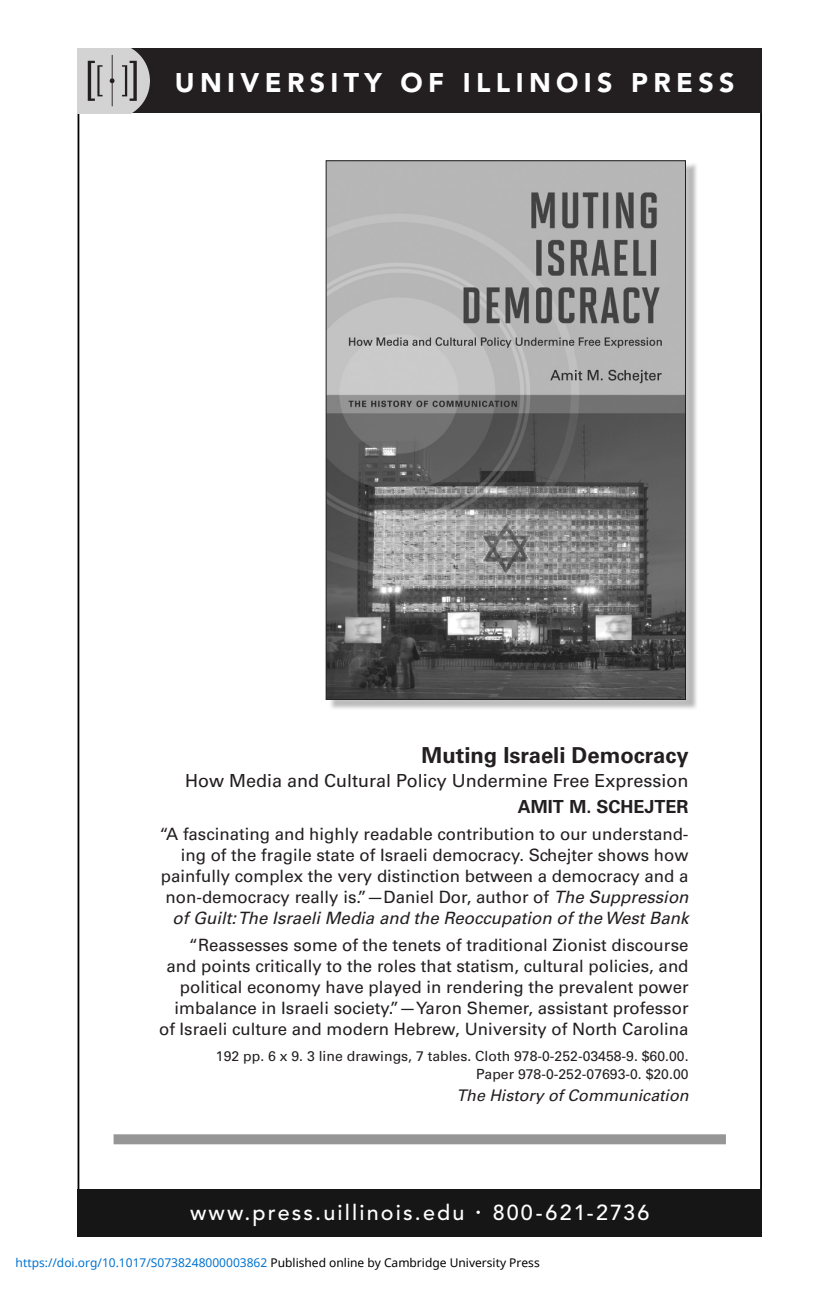
<style>
.page{position:relative;width:840px;height:1296px;background:#fff}
.page>*{position:absolute;margin:0;border:0;box-sizing:border-box;transform-origin:0 0}
.t1{font:900 26.8px "Avenir LT Std";letter-spacing:.2em;color:#fff}
.t2{font:700 22px "Univers LT Std";color:#231f20}
.t3{font:500 21.6px "Avenir LT Std";letter-spacing:.1em;color:#fff}
.t4{font:18px/26px "Univers LT Std";color:#231f20;text-align:right}
.t5{font:17px/21px "Univers LT Std";color:#231f20;text-align:right}
.t6{font:italic 16px "Univers LT Std";color:#231f20}
.t7{font:14px/18px "Univers LT Std";color:#231f20;text-align:right}
.t8{font:12px "Noto Sans";color:#0172cf}
.s1{font-weight:700}
.s2{font-style:italic}
.s3{font-size:25.6px}
.s4{color:#000}
</style>
<div class="page">
<div style="left:78px;top:1189px;width:684px;height:47px;background:#161616"></div>
<div style="left:79px;top:48px;width:682px;height:65px;background:#231f20"></div>
<img style="left:78px;top:48px;width:71px;height:65px">
<img style="left:331px;top:163px;width:366px;height:546px">
<img style="left:330px;top:163px;width:361px;height:542px">
<img style="left:328px;top:162px;width:356px;height:536px">
<div style="left:114px;top:1134px;width:612px;height:10px;background:#969696"></div>
<p class="t1" style="left:175px;top:66px;width:561px">UNIVERSITY OF ILLINOIS PRESS</p>
<p class="t2" style="left:421px;top:742px;width:268px">Muting Israeli Democracy</p>
<p class="t4" style="left:185px;top:768px;width:505px">How Media and Cultural Policy Undermine Free Expression<br><span class="s1">AMIT M. SCHEJTER</span></p>
<p class="t5" style="left:159px;top:823px;width:530px">“A fascinating and highly readable contribution to our understand&shy;ing of the fragile state of Israeli democracy. Schejter shows how painfully complex the very distinction between a democracy and a non-democracy really is.”—Daniel Dor, author of <span class="s2">The Suppression of Guilt: The Israeli Media and the Reoccupation of the West Bank</span></p>
<p class="t5" style="left:159px;top:934px;width:531px">“Reassesses some of the tenets of traditional Zionist discourse and points critically to the roles that statism, cultural policies, and political economy have played in rendering the prevalent power imbalance in Israeli society.”—Yaron Shemer, assistant professor of Israeli culture and modern Hebrew, University of North Carolina</p>
<p class="t7" style="left:216px;top:1047px;width:474px">192 pp. 6 x 9. 3 line drawings, 7 tables. Cloth 978-0-252-03458-9. $60.00.<br>Paper 978-0-252-07693-0. $20.00</p>
<p class="t6" style="left:456px;top:1086px;width:234px">The History of Communication</p>
<p class="t3" style="left:190px;top:1200px;width:461px">www.press.uillinois.edu <span class="s3">·</span> 800-621-2736</p>
<p class="t8" style="left:16px;top:1255px;width:525px">https://doi.org/10.1017/S0738248000003862 <span class="s4">Published online by Cambridge University Press</span></p>
</div>
